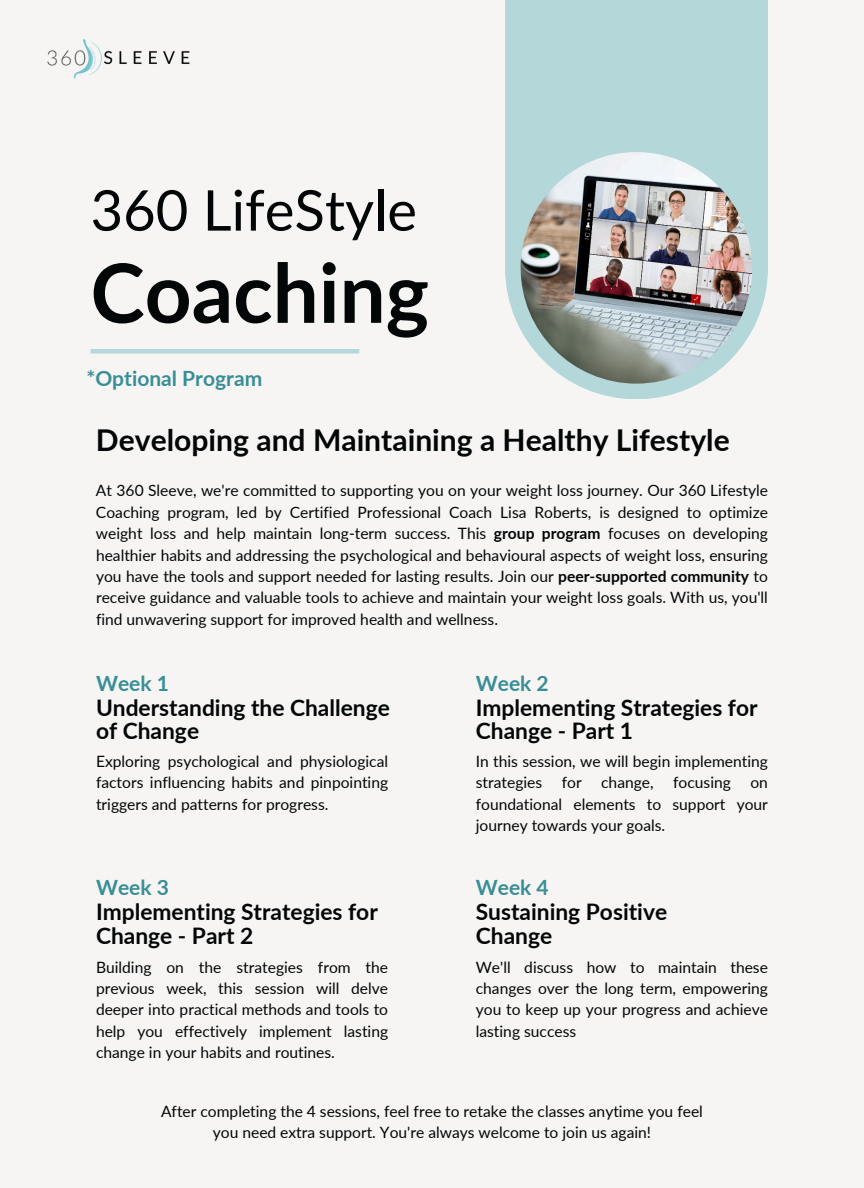
<style>
.page{position:relative;width:864px;height:1188px;background:#f6f5f3}
.page>*{position:absolute;margin:0;border:0;box-sizing:border-box;transform-origin:0 0}
.t1{font:700 81.9px "Lato";color:#030606}
.t2{font:56.25px "Lato";color:#030606}
.t3{font:700 30px "Lato";color:#030606}
.t4{font:700 22.8px/23.7px "Lato";color:#030606}
.t5{font:700 21px "Lato";color:#398e96}
.t6{font:15.6px/21.3px "Lato";color:#030606;text-align:justify}
.s1{font-weight:700}
</style>
<div class="page">
<div style="left:505px;top:0;width:263px;height:399px;background:#b4d7da"></div>
<img style="left:516px;top:152px;width:241px;height:236px">
<hr style="left:91px;top:349px;width:268px;height:4px;background:#b4d7da">
<img style="left:47px;top:39px;width:143px;height:40px">
<h2 class="t2" style="left:91px;top:170px;width:328px">360 LifeStyle</h2>
<h1 class="t1" style="left:91px;top:233px;width:340px">Coaching</h1>
<h3 class="t5" style="left:86px;top:363px;width:177px">*Optional Program</h3>
<h3 class="t3" style="left:96px;top:418px;width:635px">Developing and Maintaining a Healthy Lifestyle</h3>
<p class="t6" style="left:96px;top:480px;width:674px">At 360 Sleeve, we're committed to supporting you on your weight loss journey. Our 360 Lifestyle Coaching program, led by Certified Professional Coach Lisa Roberts, is designed to optimize weight loss and help maintain long-term success. This <span class="s1">group program</span> focuses on developing healthier habits and addressing the psychological and behavioural aspects of weight loss, ensuring you have the tools and support needed for lasting results. Join our <span class="s1">peer-supported community</span> to receive guidance and valuable tools to achieve and maintain your weight loss goals. With us, you'll find unwavering support for improved health and wellness.</p>
<h3 class="t5" style="left:96px;top:668px;width:74px">Week 1</h3>
<h3 class="t4" style="left:96px;top:695px;width:295px">Understanding the Challenge of Change</h3>
<p class="t6" style="left:96px;top:750px;width:294px">Exploring psychological and physiological factors influencing habits and pinpointing triggers and patterns for progress.</p>
<h3 class="t5" style="left:96px;top:872px;width:74px">Week 3</h3>
<h3 class="t4" style="left:96px;top:899px;width:283px">Implementing Strategies for<br>Change - Part 2</h3>
<p class="t6" style="left:96px;top:956px;width:294px">Building on the strategies from the previous week, this session will delve deeper into practical methods and tools to help you effectively implement lasting change in your habits and routines.</p>
<h3 class="t5" style="left:476px;top:668px;width:74px">Week 2</h3>
<h3 class="t4" style="left:476px;top:695px;width:283px">Implementing Strategies for<br>Change - Part 1</h3>
<p class="t6" style="left:476px;top:750px;width:294px">In this session, we will begin implementing strategies for change, focusing on foundational elements to support your journey towards your goals.</p>
<h3 class="t5" style="left:476px;top:872px;width:74px">Week 4</h3>
<h3 class="t4" style="left:476px;top:899px;width:193px">Sustaining Positive<br>Change</h3>
<p class="t6" style="left:476px;top:956px;width:294px">We'll discuss how to maintain these changes over the long term, empowering you to keep up your progress and achieve lasting success</p>
<p class="t6" style="left:161px;top:1100px;width:543px;text-align:center">After completing the 4 sessions, feel free to retake the classes anytime you feel you need extra support. You're always welcome to join us again!</p>
</div>
